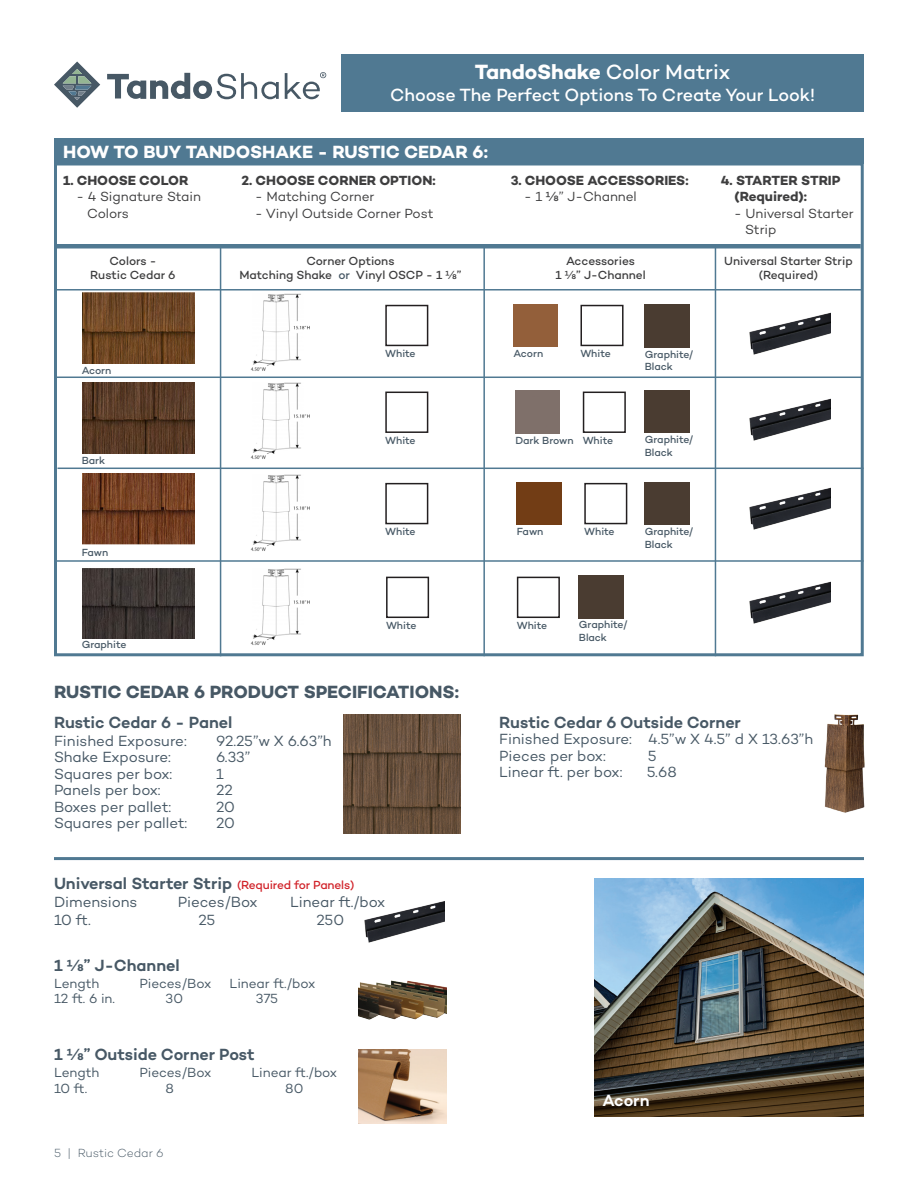
<style>
.page{position:relative;width:918px;height:1188px;background:#fff}
.page>*{position:absolute;margin:0;border:0;box-sizing:border-box;transform-origin:0 0}
.t1{font:500 21px "Campton";letter-spacing:-.005em;color:#fff}
.t2{font:500 18px "Campton";letter-spacing:-.005em;color:#fff}
.t3{font:700 18px "Campton";letter-spacing:-.005em;color:#475865}
.t4{font:700 18px "Campton";letter-spacing:-.005em;color:#fff}
.t5{font:600 16.5px "Campton";letter-spacing:-.005em;color:#475865}
.t6{font:600 16.5px "Campton";letter-spacing:-.005em;color:#fff}
.t7{font:15px "Campton";letter-spacing:-.01em;color:#475865}
.t8{font:13.5px "Campton";letter-spacing:-.005em;color:#3e3e3f}
.t9{font:13.5px "Campton";letter-spacing:-.01em;color:#475865}
.t10{font:700 13.5px "Campton";color:#3e3e3f}
.t11{font:500 12px "Campton";letter-spacing:-.005em;color:#3e3e3f}
.t12{font:300 12px "Campton";letter-spacing:-.01em;color:#475865}
.t13{font:500 10.5px/12.6px "Campton";letter-spacing:-.005em;color:#475865}
.s1{font-weight:700}
.s2{font-weight:500}
.s3{color:#475865}
.s4{font-weight:500;font-size:12px;color:#d1232a}
</style>
<div class="page">
<div style="left:54px;top:162px;width:810px;height:494px;border:3px solid #507992"></div>
<div style="left:341px;top:54px;width:523px;height:58px;background:#507992"></div>
<svg style="left:54px;top:62px;width:46px;height:46px"></svg>
<svg style="left:107px;top:73px;width:172px;height:26px"></svg>
<svg style="left:285px;top:72px;width:41px;height:27px"></svg>
<div style="left:55px;top:244px;width:806px;height:5px;background:#507992"></div>
<div style="left:54px;top:138px;width:810px;height:26px;background:#507992"></div>
<hr style="left:220px;top:246px;width:1px;height:410px;background:#507992">
<hr style="left:483px;top:246px;width:2px;height:410px;background:#507992">
<hr style="left:715px;top:246px;width:1px;height:410px;background:#507992">
<hr style="left:57px;top:560px;width:807px;height:2px;background:#507992">
<hr style="left:58px;top:468px;width:806px;height:1px;background:#507992">
<hr style="left:57px;top:377px;width:805px;height:1px;background:#507992">
<hr style="left:57px;top:289px;width:804px;height:2px;background:#507992">
<div style="left:385px;top:392px;width:43px;height:41px;border:2px solid #231f20"></div>
<div style="left:579px;top:575px;width:44px;height:43px;background:#4a3c31"></div>
<div style="left:385px;top:483px;width:43px;height:41px;border:2px solid #231f20"></div>
<div style="left:517px;top:482px;width:44px;height:43px;background:#723d15"></div>
<div style="left:584px;top:483px;width:43px;height:41px;border:2px solid #231f20"></div>
<div style="left:386px;top:577px;width:43px;height:41px;border:2px solid #231f20"></div>
<div style="left:517px;top:577px;width:43px;height:41px;border:2px solid #231f20"></div>
<div style="left:583px;top:392px;width:43px;height:41px;border:2px solid #231f20"></div>
<div style="left:513px;top:304px;width:45px;height:43px;background:#935f3a"></div>
<div style="left:385px;top:305px;width:43px;height:41px;border:2px solid #231f20"></div>
<div style="left:580px;top:305px;width:44px;height:41px;border:2px solid #231f20"></div>
<img style="left:749px;top:313px;width:81px;height:42px">
<img style="left:749px;top:582px;width:81px;height:42px">
<img style="left:749px;top:399px;width:81px;height:42px">
<img style="left:749px;top:488px;width:81px;height:42px">
<img style="left:82px;top:293px;width:112px;height:71px">
<img style="left:82px;top:383px;width:112px;height:71px">
<img style="left:82px;top:474px;width:112px;height:71px">
<img style="left:82px;top:568px;width:112px;height:70px">
<img style="left:250px;top:293px;width:60px;height:78px">
<img style="left:250px;top:382px;width:60px;height:77px">
<img style="left:250px;top:474px;width:60px;height:77px">
<img style="left:250px;top:568px;width:60px;height:77px">
<div style="left:645px;top:482px;width:44px;height:43px;background:#4a3c31"></div>
<div style="left:645px;top:390px;width:44px;height:43px;background:#4a3c31"></div>
<div style="left:645px;top:305px;width:44px;height:43px;background:#4a3c31"></div>
<img style="left:343px;top:715px;width:118px;height:118px">
<img style="left:824px;top:714px;width:41px;height:99px">
<img style="left:358px;top:1049px;width:88px;height:75px">
<img style="left:358px;top:980px;width:88px;height:40px">
<hr style="left:54px;top:857px;width:810px;height:3px;background:#507992">
<img style="left:594px;top:878px;width:270px;height:239px">
<img style="left:364px;top:901px;width:81px;height:42px">
<p class="t1" style="left:475px;top:59px;width:257px"><span class="s1">TandoShake</span> Color Matrix</p>
<p class="t2" style="left:390px;top:84px;width:426px">Choose The Perfect Options To Create Your Look!</p>
<p class="t4" style="left:63px;top:140px;width:426px">HOW TO BUY TANDOSHAKE - RUSTIC CEDAR 6:</p>
<p class="t10" style="left:242px;top:172px;width:196px">2. CHOOSE CORNER OPTION:</p>
<p class="t8" style="left:255px;top:188px;width:121px">- Matching Corner</p>
<p class="t8" style="left:255px;top:205px;width:180px">- Vinyl Outside Corner Post</p>
<p class="t10" style="left:63px;top:172px;width:127px">1. CHOOSE COLOR</p>
<p class="t8" style="left:76px;top:188px;width:126px">- 4 Signature Stain</p>
<p class="t8" style="left:87px;top:205px;width:43px">Colors</p>
<p class="t10" style="left:511px;top:172px;width:179px">3. CHOOSE ACCESSORIES:</p>
<p class="t8" style="left:524px;top:188px;width:114px">- 1 <span class="s2">1/8</span>” J-Channel</p>
<p class="t11" style="left:110px;top:253px;width:48px">Colors -</p>
<p class="t11" style="left:90px;top:268px;width:87px">Rustic Cedar 6</p>
<p class="t11" style="left:306px;top:253px;width:90px">Corner Options</p>
<p class="t11" style="left:239px;top:267px;width:224px">Matching Shake <span class="s3">or</span> Vinyl OSCP - 1 1/8”</p>
<p class="t11" style="left:566px;top:253px;width:70px">Accessories</p>
<p class="t11" style="left:555px;top:267px;width:92px">1 1/8” J-Channel</p>
<p class="t13" style="left:82px;top:364px;width:31px">Acorn</p>
<p class="t13" style="left:82px;top:453px;width:25px">Bark</p>
<p class="t13" style="left:82px;top:546px;width:28px">Fawn</p>
<p class="t13" style="left:385px;top:347px;width:32px">White</p>
<p class="t13" style="left:513px;top:347px;width:31px">Acorn</p>
<p class="t13" style="left:580px;top:347px;width:32px">White</p>
<p class="t13" style="left:645px;top:348px;width:50px">Graphite/<br>Black</p>
<p class="t13" style="left:385px;top:434px;width:32px">White</p>
<p class="t13" style="left:515px;top:434px;width:60px">Dark Brown</p>
<p class="t13" style="left:583px;top:434px;width:32px">White</p>
<p class="t13" style="left:645px;top:433px;width:50px">Graphite/<br>Black</p>
<p class="t13" style="left:385px;top:525px;width:32px">White</p>
<p class="t13" style="left:517px;top:525px;width:28px">Fawn</p>
<p class="t13" style="left:584px;top:525px;width:32px">White</p>
<p class="t13" style="left:645px;top:525px;width:50px">Graphite/<br>Black</p>
<p class="t13" style="left:82px;top:638px;width:46px">Graphite</p>
<p class="t13" style="left:386px;top:619px;width:32px">White</p>
<p class="t13" style="left:517px;top:619px;width:32px">White</p>
<p class="t3" style="left:54px;top:681px;width:407px">RUSTIC CEDAR 6 PRODUCT SPECIFICATIONS:</p>
<p class="t13" style="left:579px;top:618px;width:50px">Graphite/<br>Black</p>
<p class="t10" style="left:721px;top:172px;width:121px">4. STARTER STRIP</p>
<p class="t10" style="left:735px;top:188px;width:74px">(Required):</p>
<p class="t8" style="left:734px;top:205px;width:121px">- Universal Starter</p>
<p class="t8" style="left:745px;top:221px;width:33px">Strip</p>
<p class="t11" style="left:724px;top:253px;width:130px">Universal Starter Strip</p>
<p class="t11" style="left:759px;top:267px;width:61px">(Required)</p>
<p class="t5" style="left:54px;top:711px;width:180px">Rustic Cedar 6 - Panel</p>
<p class="t7" style="left:54px;top:731px;width:134px">Finished Exposure:</p>
<p class="t7" style="left:216px;top:731px;width:117px">92.25”w X 6.63”h</p>
<p class="t7" style="left:54px;top:748px;width:119px">Shake Exposure:</p>
<p class="t7" style="left:216px;top:748px;width:36px">6.33”</p>
<p class="t7" style="left:54px;top:764px;width:120px">Squares per box:</p>
<p class="t7" style="left:216px;top:764px;width:9px">1</p>
<p class="t7" style="left:54px;top:781px;width:108px">Panels per box:</p>
<p class="t7" style="left:216px;top:781px;width:18px">22</p>
<p class="t7" style="left:54px;top:797px;width:119px">Boxes per pallet:</p>
<p class="t7" style="left:216px;top:797px;width:20px">20</p>
<p class="t7" style="left:54px;top:814px;width:135px">Squares per pallet:</p>
<p class="t7" style="left:216px;top:814px;width:20px">20</p>
<p class="t5" style="left:54px;top:873px;width:302px">Universal Starter Strip <span class="s4">(Required for Panels)</span></p>
<p class="t7" style="left:54px;top:893px;width:85px">Dimensions</p>
<p class="t7" style="left:178px;top:893px;width:81px">Pieces/Box</p>
<p class="t7" style="left:290px;top:893px;width:97px">Linear ft./box</p>
<p class="t7" style="left:54px;top:911px;width:38px">10 ft.</p>
<p class="t7" style="left:198px;top:911px;width:18px">25</p>
<p class="t7" style="left:317px;top:911px;width:29px">250</p>
<p class="t5" style="left:54px;top:955px;width:127px">1 1/8” J-Channel</p>
<p class="t9" style="left:54px;top:975px;width:47px">Length</p>
<p class="t9" style="left:139px;top:975px;width:73px">Pieces/Box</p>
<p class="t9" style="left:230px;top:975px;width:87px">Linear ft./box</p>
<p class="t9" style="left:54px;top:990px;width:63px">12 ft. 6 in.</p>
<p class="t9" style="left:166px;top:990px;width:19px">30</p>
<p class="t9" style="left:256px;top:990px;width:24px">375</p>
<p class="t5" style="left:54px;top:1044px;width:202px">1 1/8” Outside Corner Post</p>
<p class="t9" style="left:54px;top:1064px;width:47px">Length</p>
<p class="t9" style="left:139px;top:1064px;width:73px">Pieces/Box</p>
<p class="t9" style="left:251px;top:1064px;width:87px">Linear ft./box</p>
<p class="t9" style="left:54px;top:1080px;width:35px">10 ft.</p>
<p class="t9" style="left:166px;top:1080px;width:10px">8</p>
<p class="t9" style="left:285px;top:1080px;width:20px">80</p>
<p class="t12" style="left:54px;top:1146px;width:111px">5 | Rustic Cedar 6</p>
<p class="t5" style="left:499px;top:711px;width:243px">Rustic Cedar 6 Outside Corner</p>
<p class="t7" style="left:499px;top:730px;width:315px">Finished Exposure: 4.5”w X 4.5” d X 13.63”h</p>
<p class="t7" style="left:499px;top:746px;width:108px">Pieces per box:</p>
<p class="t7" style="left:648px;top:746px;width:10px">5</p>
<p class="t7" style="left:499px;top:763px;width:125px">Linear ft. per box:</p>
<p class="t7" style="left:647px;top:763px;width:32px">5.68</p>
<p class="t6" style="left:603px;top:1090px;width:49px">Acorn</p>
</div>
